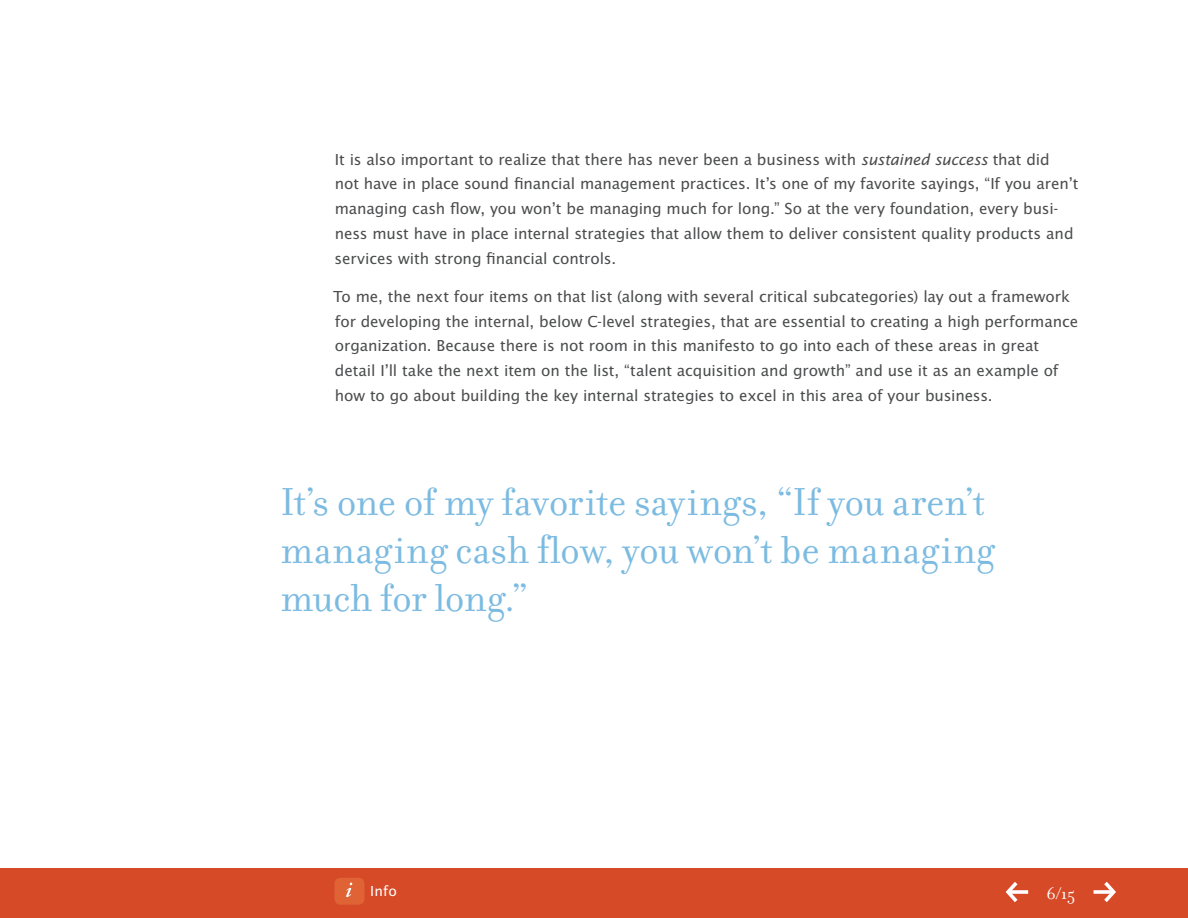
<style>
.page{position:relative;width:1188px;height:918px;background:#fff}
.page>*{position:absolute;margin:0;border:0;box-sizing:border-box;transform-origin:0 0}
.t1{font:42px/48px "Filosofia OT";letter-spacing:-.005em;color:#7cbbe1}
.t2{font:18px "Filosofia OT";color:#fff}
.t3{font:16.5px/24.8px "Lucida Sans EFOP";letter-spacing:-.005em;color:#4b4c4d}
.t4{font:15px "Lucida Sans EFOP";color:#fff}
.s1{font-style:italic}
</style>
<div class="page">
<div style="left:0;top:869px;width:1188px;height:49px;background:#d74a27"></div>
<div style="left:334px;top:878px;width:30px;height:27px;background:#df6335;border-radius:6px"></div>
<svg style="left:346px;top:883px;width:6px;height:14px"></svg>
<svg style="left:1006px;top:882px;width:22px;height:20px"></svg>
<svg style="left:1094px;top:882px;width:22px;height:20px"></svg>
<p class="t3" style="left:335px;top:148px;width:746px">It is also important to realize that there has never been a business with <span class="s1">sustained success</span> that did<br>not have in place sound financial management practices. It’s one of my favorite sayings, “If you aren’t managing cash flow, you won’t be managing much for long.” So at the very foundation, every busi&shy;ness must have in place internal strategies that allow them to deliver consistent quality products and services with strong financial controls.</p>
<p class="t3" style="left:333px;top:285px;width:746px">To me, the next four items on that list (along with several critical subcategories) lay out a framework for developing the internal, below C-level strategies, that are essential to creating a high performance organization. Because there is not room in this manifesto to go into each of these areas in great detail I’ll take the next item on the list, “talent acquisition and growth” and use it as an example of how to go about building the key internal strategies to excel in this area of your business.</p>
<h1 class="t1" style="left:280px;top:478px;width:716px">It’s one of my favorite sayings, “If you aren’t managing cash flow, you won’t be managing much for long.”</h1>
<p class="t4" style="left:370px;top:883px;width:28px">Info</p>
<p class="t2" style="left:1047px;top:884px;width:30px">6/15</p>
</div>
